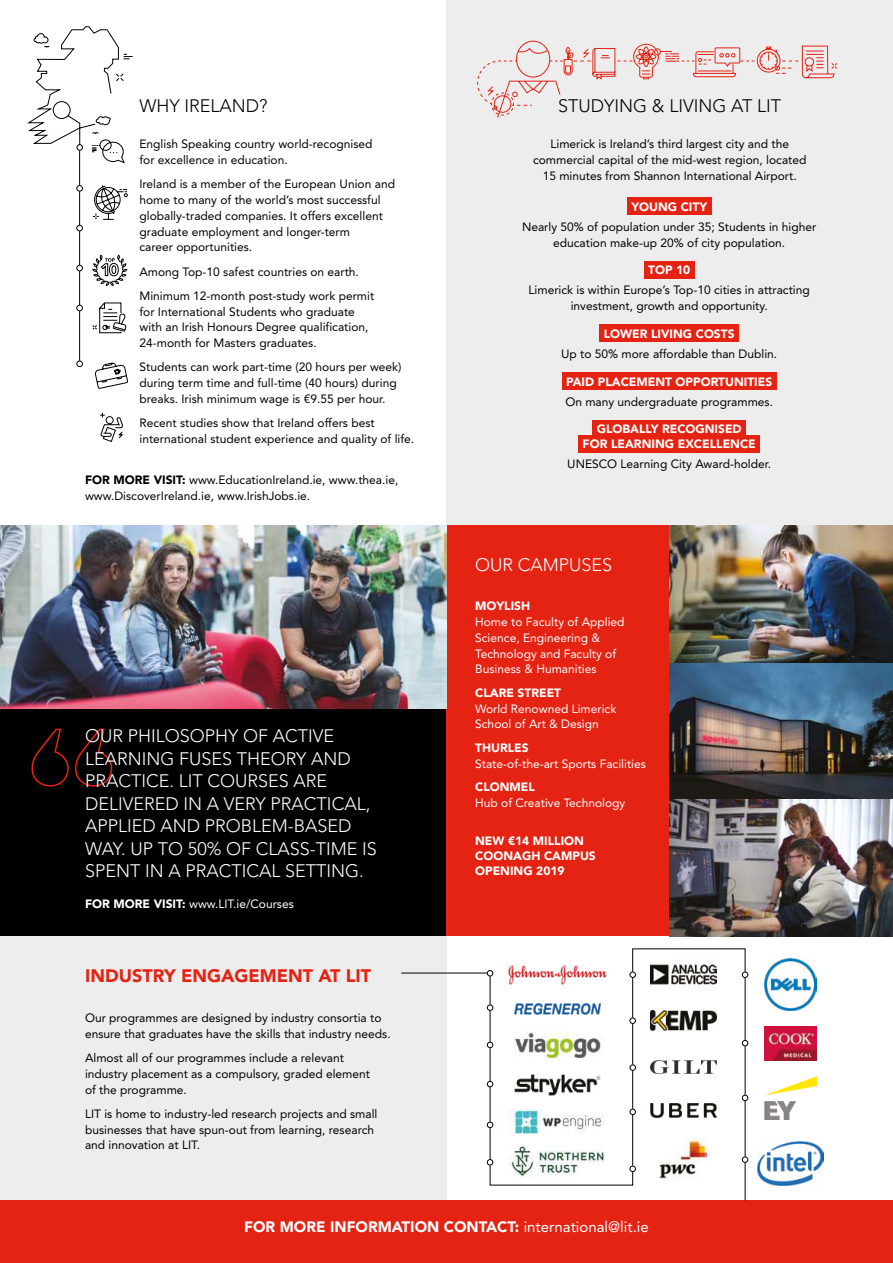
<style>
.page{position:relative;width:893px;height:1263px;background:#fff}
.page>*{position:absolute;margin:0;border:0;box-sizing:border-box;transform-origin:0 0}
.t1{font:300 18px/22.5px "Avenir LT Std";color:#fff}
.t2{font:300 18px "Avenir LT Std";color:#000}
.t3{font:900 18px "Avenir LT Std";color:#e42313}
.t4{font:900 15px "Avenir LT Std";color:#fff}
.t5{font:12px/15.8px "Avenir LT Std";color:#000}
.t6{font:12px/15.8px "Avenir LT Std";color:#fff}
.t7{font:900 12px/15px "Avenir LT Std";color:#fff;text-align:center}
.s1{font-weight:900}
.s2{font-weight:400}
</style>
<div class="page">
<div style="left:446px;top:0;width:447px;height:525px;background:#ededed"></div>
<div style="left:0;top:696px;width:446px;height:240px;background:#000"></div>
<div style="left:0;top:937px;width:446px;height:326px;background:#ededed"></div>
<div style="left:0;top:1200px;width:893px;height:63px;background:#e42313"></div>
<div style="left:446px;top:525px;width:224px;height:411px;background:#e42313"></div>
<svg style="left:31px;top:728px;width:82px;height:59px"></svg>
<div style="left:627px;top:197px;width:84px;height:18px;background:#e42313"></div>
<div style="left:644px;top:261px;width:51px;height:17px;background:#e42313"></div>
<div style="left:599px;top:324px;width:140px;height:18px;background:#e42313"></div>
<div style="left:562px;top:372px;width:214px;height:17px;background:#e42313"></div>
<div style="left:592px;top:420px;width:154px;height:17px;background:#e42313"></div>
<div style="left:578px;top:435px;width:182px;height:17px;background:#e42313"></div>
<svg style="left:27px;top:26px;width:106px;height:137px"></svg>
<img style="left:0;top:525px;width:446px;height:183px">
<img style="left:670px;top:525px;width:223px;height:411px">
<hr style="left:79px;top:150px;width:1px;height:35px;background:#000">
<hr style="left:79px;top:191px;width:1px;height:34px;background:#000">
<hr style="left:79px;top:231px;width:1px;height:34px;background:#000">
<hr style="left:79px;top:271px;width:1px;height:34px;background:#000">
<hr style="left:79px;top:311px;width:1px;height:50px;background:#000">
<svg style="left:77px;top:185px;width:6px;height:6px"></svg>
<svg style="left:77px;top:225px;width:6px;height:6px"></svg>
<svg style="left:77px;top:265px;width:6px;height:6px"></svg>
<svg style="left:77px;top:305px;width:6px;height:6px"></svg>
<svg style="left:77px;top:361px;width:6px;height:6px"></svg>
<svg style="left:94px;top:362px;width:34px;height:27px"></svg>
<svg style="left:100px;top:412px;width:23px;height:30px"></svg>
<svg style="left:92px;top:255px;width:35px;height:31px"></svg>
<svg style="left:92px;top:302px;width:34px;height:31px"></svg>
<svg style="left:93px;top:185px;width:35px;height:35px"></svg>
<img style="left:508px;top:965px;width:98px;height:19px">
<img style="left:765px;top:958px;width:52px;height:52px">
<img style="left:765px;top:1026px;width:52px;height:34px">
<img style="left:765px;top:1076px;width:52px;height:43px">
<img style="left:650px;top:1011px;width:66px;height:20px">
<img style="left:650px;top:960px;width:66px;height:29px">
<img style="left:758px;top:1142px;width:66px;height:44px">
<img style="left:659px;top:1138px;width:49px;height:41px">
<img style="left:650px;top:1060px;width:66px;height:13px">
<img style="left:650px;top:1104px;width:66px;height:14px">
<img style="left:514px;top:1004px;width:86px;height:10px">
<img style="left:514px;top:1032px;width:87px;height:26px">
<img style="left:514px;top:1074px;width:86px;height:22px">
<img style="left:508px;top:1110px;width:97px;height:25px">
<img style="left:514px;top:1144px;width:91px;height:15px">
<svg style="left:477px;top:41px;width:360px;height:77px"></svg>
<hr style="left:401px;top:973px;width:86px;height:1px;background:#000">
<hr style="left:490px;top:1011px;width:1px;height:31px;background:#000">
<hr style="left:490px;top:1048px;width:1px;height:33px;background:#000">
<hr style="left:490px;top:1087px;width:1px;height:35px;background:#000">
<hr style="left:490px;top:1128px;width:1px;height:31px;background:#000">
<hr style="left:632px;top:1115px;width:1px;height:51px;background:#000">
<hr style="left:632px;top:1070px;width:1px;height:39px;background:#000">
<hr style="left:632px;top:1024px;width:1px;height:40px;background:#000">
<hr style="left:632px;top:978px;width:1px;height:40px;background:#000">
<hr style="left:745px;top:977px;width:1px;height:63px;background:#000">
<hr style="left:745px;top:1046px;width:1px;height:49px;background:#000">
<hr style="left:745px;top:1100px;width:1px;height:56px;background:#000">
<hr style="left:745px;top:1162px;width:1px;height:38px;background:#000">
<svg style="left:487px;top:970px;width:6px;height:41px"></svg>
<svg style="left:487px;top:1042px;width:6px;height:6px"></svg>
<svg style="left:487px;top:1081px;width:6px;height:6px"></svg>
<svg style="left:487px;top:1122px;width:6px;height:6px"></svg>
<svg style="left:630px;top:1109px;width:6px;height:6px"></svg>
<svg style="left:630px;top:1064px;width:6px;height:6px"></svg>
<svg style="left:630px;top:1018px;width:6px;height:6px"></svg>
<svg style="left:630px;top:972px;width:6px;height:6px"></svg>
<svg style="left:742px;top:972px;width:6px;height:6px"></svg>
<svg style="left:742px;top:1040px;width:6px;height:6px"></svg>
<svg style="left:742px;top:1095px;width:6px;height:6px"></svg>
<svg style="left:742px;top:1156px;width:6px;height:6px"></svg>
<svg style="left:487px;top:1159px;width:149px;height:26px"></svg>
<h1 class="t2" style="left:139px;top:95px;width:130px">WHY IRELAND?</h1>
<p class="t5" style="left:139px;top:136px;width:234px">English Speaking country world-recognised for excellence in education.</p>
<p class="t5" style="left:139px;top:176px;width:257px">Ireland is a member of the European Union and home to many of the world’s most successful globally-traded companies. It offers excellent graduate employment and longer-term<br>career opportunities.</p>
<p class="t5" style="left:139px;top:259px;width:236px;line-height:24.3px">Among Top-10 safest countries on earth.<br>Minimum 12-month post-study work permit</p>
<p class="t5" style="left:139px;top:304px;width:231px">for International Students who graduate with an Irish Honours Degree qualification,<br>24-month for Masters graduates.</p>
<p class="t5" style="left:139px;top:359px;width:264px">Students can work part-time (20 hours per week) during term time and full-time (40 hours) during breaks. Irish minimum wage is €9.55 per hour.</p>
<p class="t5" style="left:139px;top:415px;width:276px">Recent studies show that Ireland offers best international student experience and quality of life.</p>
<p class="t5" style="left:85px;top:472px;width:315px"><span class="s1">FOR MORE VISIT:</span> www.EducationIreland.ie, www.thea.ie, www.DiscoverIreland.ie, www.IrishJobs.ie.</p>
<h1 class="t1" style="left:85px;top:725px;width:293px">OUR PHILOSOPHY OF ACTIVE<br>LEARNING FUSES THEORY AND<br>PRACTICE. LIT COURSES ARE<br>DELIVERED IN A VERY PRACTICAL,<br>APPLIED AND PROBLEM-BASED<br>WAY. UP TO 50% OF CLASS-TIME IS<br>SPENT IN A PRACTICAL SETTING.</h1>
<p class="t6" style="left:85px;top:896px;width:210px"><span class="s1">FOR MORE VISIT:</span> www.LIT.ie/Courses</p>
<h1 class="t3" style="left:85px;top:965px;width:288px">INDUSTRY ENGAGEMENT AT LIT</h1>
<p class="t5" style="left:85px;top:1010px;width:307px">Our programmes are designed by industry consortia to ensure that graduates have the skills that industry needs.</p>
<p class="t5" style="left:85px;top:1050px;width:287px">Almost all of our programmes include a relevant industry placement as a compulsory, graded element of the programme.</p>
<p class="t5" style="left:85px;top:1106px;width:294px">LIT is home to industry-led research projects and small businesses that have spun-out from learning, research and innovation at LIT.</p>
<h1 class="t2" style="left:558px;top:95px;width:224px">STUDYING &amp; LIVING AT LIT</h1>
<p class="t5" style="left:533px;top:136px;width:275px;text-align:center">Limerick is Ireland’s third largest city and the commercial capital of the mid-west region, located<br>15 minutes from Shannon International Airport.</p>
<p class="t7" style="left:631px;top:199px;width:77px">YOUNG CITY</p>
<p class="t5" style="left:522px;top:219px;width:296px;text-align:center">Nearly 50% of population under 35; Students in higher education make-up 20% of city population.</p>
<p class="t7" style="left:648px;top:263px;width:44px">TOP 10</p>
<p class="t5" style="left:529px;top:282px;width:283px;text-align:center">Limerick is within Europe’s Top-10 cities in attracting investment, growth and opportunity.</p>
<p class="t7" style="left:604px;top:326px;width:132px">LOWER LIVING COSTS</p>
<p class="t5" style="left:561px;top:346px;width:218px">Up to 50% more affordable than Dublin.</p>
<p class="t7" style="left:566px;top:374px;width:207px">PAID PLACEMENT OPPORTUNITIES</p>
<p class="t5" style="left:565px;top:394px;width:209px">On many undergraduate programmes.</p>
<p class="t7" style="left:583px;top:422px;width:175px">GLOBALLY RECOGNISED<br>FOR LEARNING EXCELLENCE</p>
<p class="t5" style="left:567px;top:456px;width:205px">UNESCO Learning City Award-holder.</p>
<h1 class="t1" style="left:475px;top:554px;width:139px">OUR CAMPUSES</h1>
<p class="t7" style="left:475px;top:599px;width:57px">MOYLISH</p>
<p class="t6" style="left:475px;top:614px;width:151px">Home to Faculty of Applied<br>Science, Engineering &amp;<br>Technology and Faculty of<br>Business &amp; Humanities</p>
<p class="t7" style="left:475px;top:685px;width:88px">CLARE STREET</p>
<p class="t6" style="left:475px;top:701px;width:143px">World Renowned Limerick<br>School of Art &amp; Design</p>
<p class="t7" style="left:475px;top:740px;width:55px">THURLES</p>
<p class="t6" style="left:475px;top:756px;width:172px">State-of-the-art Sports Facilities</p>
<p class="t7" style="left:475px;top:779px;width:61px">CLONMEL</p>
<p class="t6" style="left:475px;top:795px;width:152px">Hub of Creative Technology</p>
<p class="t7" style="left:475px;top:834px;width:122px;text-align:left">NEW €14 MILLION<br>COONAGH CAMPUS<br>OPENING 2019</p>
<p class="t4" style="left:244px;top:1218px;width:406px">FOR MORE INFORMATION CONTACT: <span class="s2">international@lit.ie</span></p>
</div>
